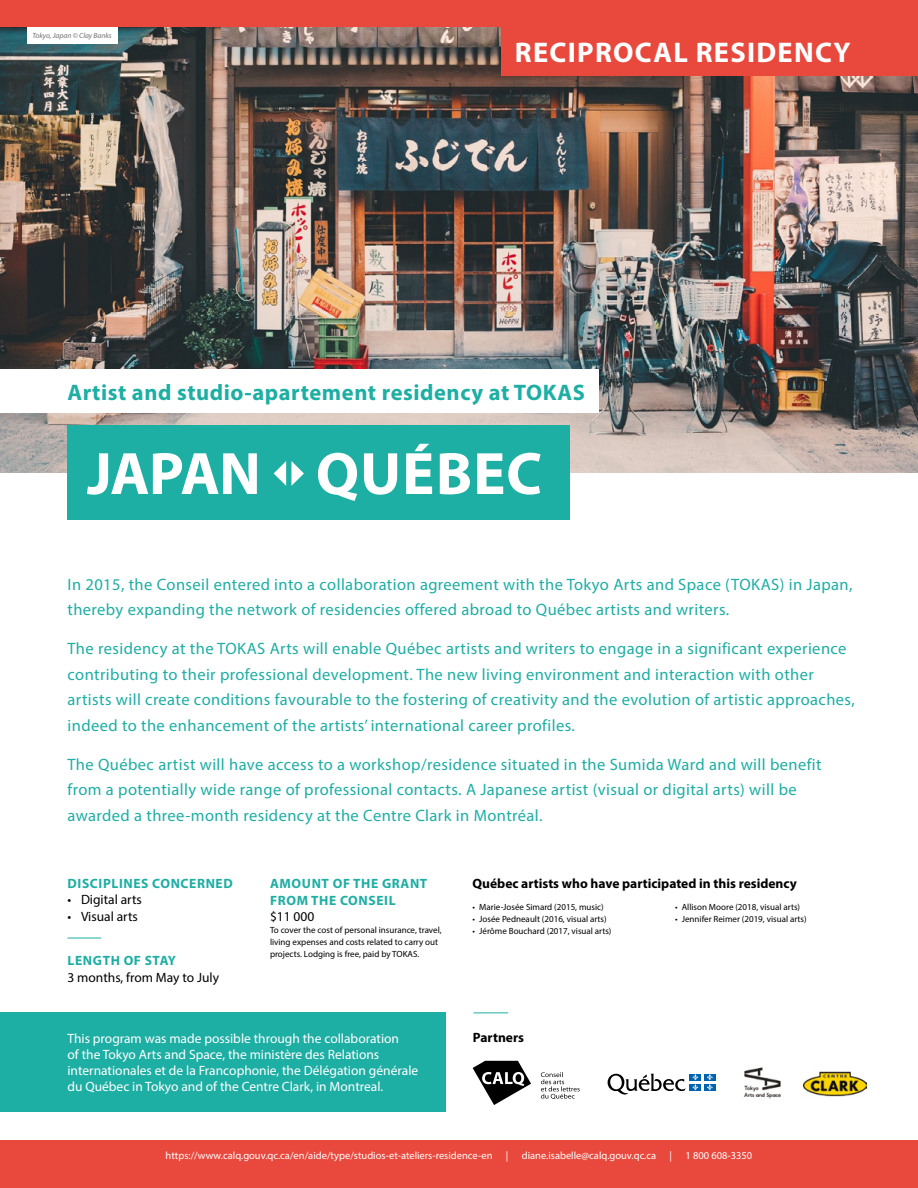
<style>
.page{position:relative;width:918px;height:1188px;background:#fff}
.page>*{position:absolute;margin:0;border:0;box-sizing:border-box;transform-origin:0 0}
.t1{font:700 60.3px "Myriad Pro";letter-spacing:.01em;color:#fff}
.t2{font:700 28.5px "Myriad Pro";letter-spacing:.045em;color:#fff}
.t3{font:700 22.5px "Myriad Pro";letter-spacing:.025em;color:#1daea4}
.t4{font:16.5px/25.5px "Myriad Pro";letter-spacing:.025em;color:#1daea4}
.t5{font:13.5px/16.2px "Myriad Pro";color:#fff}
.t6{font:700 13.5px/16.5px "Myriad Pro";letter-spacing:.045em;color:#1daea4}
.t7{font:700 13.5px "Myriad Pro";color:#000}
.t8{font:13.5px "Myriad Pro";color:#000}
.t9{font:10.5px "Myriad Pro";color:#fff}
.t10{font:9px/12px "Myriad Pro";color:#000}
.t11{font:italic 7.5px "Myriad Pro";color:#706f6f}
</style>
<div class="page">
<div style="left:0;top:1140px;width:918px;height:48px;background:#e9493d"></div>
<img style="left:0;top:27px;width:918px;height:446px">
<div style="left:68px;top:425px;width:502px;height:95px;background:#1daea4"></div>
<svg style="left:541px;top:1072px;width:39px;height:27px"></svg>
<svg style="left:473px;top:1061px;width:58px;height:44px"></svg>
<div style="left:27px;top:27px;width:90px;height:16px;background:#fff"></div>
<svg style="left:274px;top:461px;width:30px;height:25px"></svg>
<div style="left:0;top:370px;width:599px;height:43px;background:#fff"></div>
<hr style="left:68px;top:938px;width:33px;height:1px;background:#1daea4">
<hr style="left:474px;top:1013px;width:34px;height:1px;background:#1daea4">
<div style="left:0;top:1012px;width:446px;height:100px;background:#1daea4"></div>
<svg style="left:608px;top:1073px;width:78px;height:22px"></svg>
<div style="left:690px;top:1074px;width:11px;height:7px;background:#0063af"></div>
<div style="left:704px;top:1074px;width:11px;height:7px;background:#0063af"></div>
<div style="left:690px;top:1084px;width:11px;height:7px;background:#0063af"></div>
<svg style="left:692px;top:1074px;width:6px;height:16px"></svg>
<div style="left:704px;top:1084px;width:11px;height:7px;background:#0063af"></div>
<svg style="left:707px;top:1074px;width:6px;height:16px"></svg>
<img style="left:743px;top:1067px;width:38px;height:32px">
<img style="left:803px;top:1071px;width:63px;height:26px">
<div style="left:501px;top:27px;width:417px;height:48px;background:#e9493d"></div>
<div style="left:0;top:0;width:918px;height:27px;background:#e9493d"></div>
<p class="t11" style="left:32px;top:31px;width:81px">Tokyo, Japan © Clay Banks</p>
<h2 class="t2" style="left:515px;top:34px;width:337px">RECIPROCAL RESIDENCY</h2>
<h3 class="t3" style="left:68px;top:378px;width:519px">Artist and studio-apartement residency at TOKAS</h3>
<h1 class="t1" style="left:87px;top:434px;width:457px">JAPAN QUÉBEC</h1>
<p class="t4" style="left:68px;top:571px;width:787px">In 2015, the Conseil entered into a collaboration agreement with the Tokyo Arts and Space (TOKAS) in Japan, thereby expanding the network of residencies offered abroad to Québec artists and writers.</p>
<p class="t4" style="left:68px;top:636px;width:789px">The residency at the TOKAS Arts will enable Québec artists and writers to engage in a significant experience contributing to their professional development. The new living environment and interaction with other artists will create conditions favourable to the fostering of creativity and the evolution of artistic approaches, indeed to the enhancement of the artists’ international career profiles.</p>
<p class="t4" style="left:68px;top:751px;width:756px">The Québec artist will have access to a workshop/residence situated in the Sumida Ward and will benefit from a potentially wide range of professional contacts. A Japanese artist (visual or digital arts) will be awarded a three-month residency at the Centre Clark in Montréal.</p>
<p class="t6" style="left:68px;top:875px;width:167px">DISCIPLINES CONCERNED</p>
<p class="t8" style="left:68px;top:892px;width:76px">• Digital arts</p>
<p class="t8" style="left:68px;top:908px;width:72px">• Visual arts</p>
<p class="t6" style="left:68px;top:952px;width:110px">LENGTH OF STAY</p>
<p class="t8" style="left:68px;top:969px;width:153px">3 months, from May to July</p>
<p class="t6" style="left:270px;top:875px;width:159px">AMOUNT OF THE GRANT<br>FROM THE CONSEIL</p>
<p class="t8" style="left:270px;top:908px;width:46px">$11 000</p>
<p class="t10" style="left:270px;top:924px;width:173px">To cover the cost of personal insurance, travel, living expenses and costs related to carry out projects. Lodging is free, paid by TOKAS.</p>
<p class="t7" style="left:472px;top:875px;width:326px">Québec artists who have participated in this residency</p>
<p class="t10" style="left:675px;top:901px;width:127px">• Allison Moore (2018, visual arts)</p>
<p class="t10" style="left:675px;top:913px;width:133px">• Jennifer Reimer (2019, visual arts)</p>
<p class="t10" style="left:472px;top:901px;width:133px">• Marie-Josée Simard (2015, music)</p>
<p class="t10" style="left:472px;top:913px;width:136px">• Josée Pedneault (2016, visual arts)</p>
<p class="t10" style="left:472px;top:925px;width:141px">• Jérôme Bouchard (2017, visual arts)</p>
<p class="t5" style="left:68px;top:1030px;width:333px">This program was made possible through the collaboration</p>
<p class="t7" style="left:473px;top:1029px;width:53px">Partners</p>
<p class="t5" style="left:68px;top:1046px;width:352px">of the Tokyo Arts and Space, the ministère des Relations internationales et de la Francophonie, the Délégation générale du Québec in Tokyo and of the Centre Clark, in Montreal.</p>
<p class="t9" style="left:166px;top:1149px;width:328px">https://www.calq.gouv.qc.ca/en/aide/type/studios-et-ateliers-residence-en</p>
<p class="t9" style="left:506px;top:1149px;width:4px">|</p>
<p class="t9" style="left:522px;top:1149px;width:136px">diane.isabelle@calq.gouv.qc.ca</p>
<p class="t9" style="left:670px;top:1149px;width:4px">|</p>
<p class="t9" style="left:685px;top:1149px;width:68px">1 800 608-3350</p>
</div>
